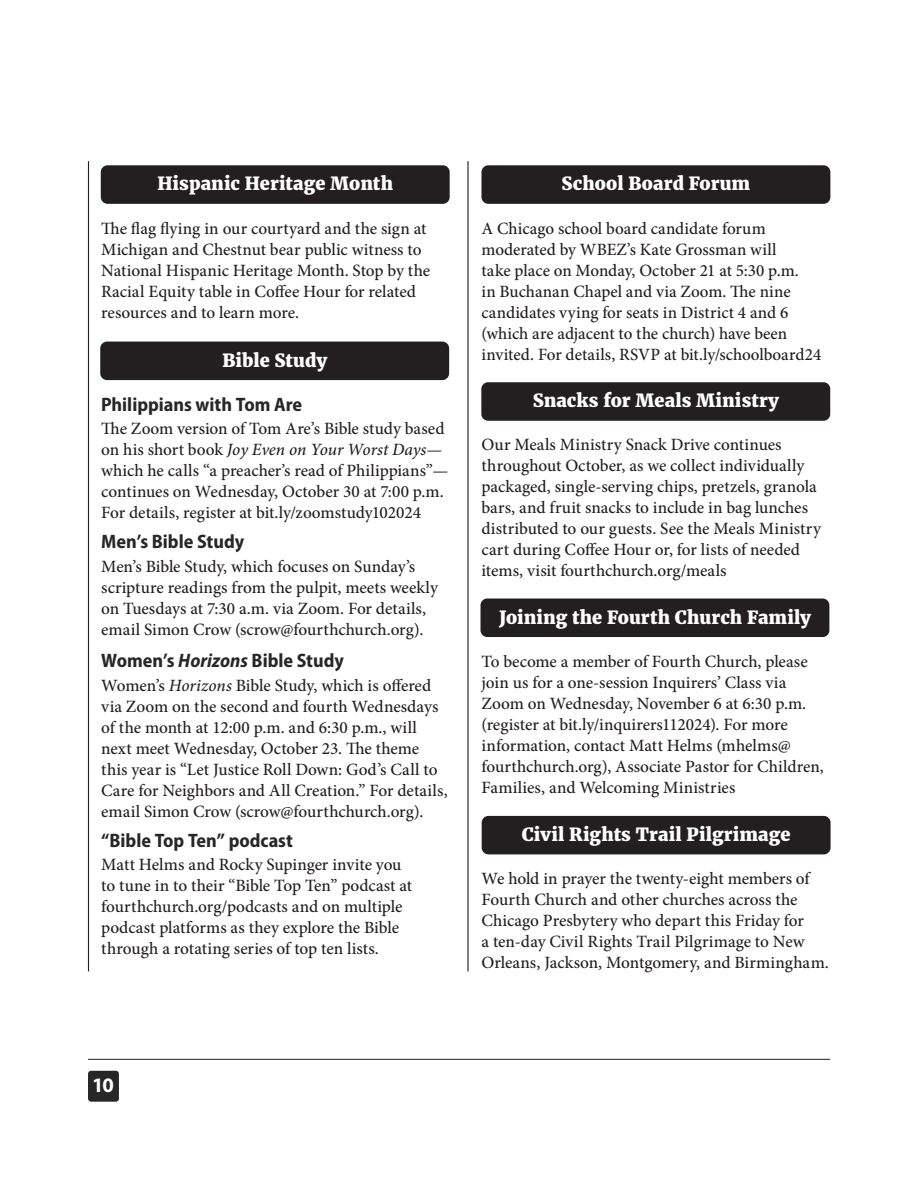
<style>
.page{position:relative;width:918px;height:1188px;background:#fff}
.page>*{position:absolute;margin:0;border:0;box-sizing:border-box;transform-origin:0 0}
.t1{font:700 20.7px "Myriad Pro";color:#fff}
.t2{font:700 semi-condensed 19.5px "Myriad Pro";color:#272728}
.t3{font:800 18px "Merriweather";letter-spacing:.005em;color:#fff}
.t4{font:500 17.25px/21px "Minion Pro";color:#231f20}
.s1{font-style:italic}
</style>
<div class="page">
<hr style="left:467px;top:161px;width:2px;height:810px;background:#231f20">
<hr style="left:88px;top:161px;width:1px;height:810px;background:#231f20">
<div style="left:100px;top:342px;width:349px;height:38px;background:#231f20;border-radius:7px"></div>
<div style="left:101px;top:165px;width:349px;height:39px;background:#231f20;border-radius:7px"></div>
<div style="left:481px;top:165px;width:349px;height:39px;background:#231f20;border-radius:7px"></div>
<div style="left:481px;top:382px;width:349px;height:39px;background:#231f20;border-radius:7px"></div>
<div style="left:88px;top:1071px;width:31px;height:31px;background:#272728;border-radius:3px"></div>
<hr style="left:88px;top:1059px;width:742px;height:1px;background:#231f20">
<div style="left:481px;top:599px;width:348px;height:38px;background:#231f20;border-radius:7px"></div>
<div style="left:482px;top:816px;width:349px;height:38px;background:#231f20;border-radius:7px"></div>
<p class="t3" style="left:157px;top:173px;width:237px">Hispanic Heritage Month</p>
<p class="t3" style="left:562px;top:173px;width:190px">School Board Forum</p>
<p class="t4" style="left:101px;top:218px;width:330px">The flag flying in our courtyard and the sign at Michigan and Chestnut bear public witness to National Hispanic Heritage Month. Stop by the Racial Equity table in Coffee Hour for related resources and to learn more.</p>
<p class="t3" style="left:222px;top:349px;width:106px">Bible Study</p>
<p class="t2" style="left:101px;top:393px;width:202px">Philippians with Tom Are</p>
<p class="t4" style="left:101px;top:418px;width:349px">The Zoom version of Tom Are’s Bible study based on his short book <span class="s1">Joy Even on Your Worst Days— </span>which he calls “a preacher’s read of Philippians”— continues on Wednesday, October 30 at 7:00 p.m.<br>For details, register at bit.ly/zoomstudy102024</p>
<p class="t2" style="left:101px;top:531px;width:144px">Men’s Bible Study</p>
<p class="t4" style="left:101px;top:556px;width:316px">Men’s Bible Study, which focuses on Sunday’s</p>
<p class="t4" style="left:101px;top:577px;width:339px">scripture readings from the pulpit, meets weekly</p>
<p class="t4" style="left:101px;top:598px;width:326px">on Tuesdays at 7:30 a.m. via Zoom. For details,</p>
<p class="t4" style="left:101px;top:619px;width:322px">email Simon Crow (scrow@fourthchurch.org).</p>
<p class="t2" style="left:101px;top:650px;width:244px">Women’s <span class="s1">Horizons</span> Bible Study</p>
<p class="t4" style="left:101px;top:675px;width:348px">Women’s <span class="s1">Horizons</span> Bible Study, which is offered via Zoom on the second and fourth Wednesdays of the month at 12:00 p.m. and 6:30 p.m., will next meet Wednesday, October 23. The theme this year is “Let Justice Roll Down: God’s Call to Care for Neighbors and All Creation.” For details, email Simon Crow (scrow@fourthchurch.org).</p>
<p class="t2" style="left:101px;top:829px;width:193px">“Bible Top Ten” podcast</p>
<p class="t4" style="left:101px;top:854px;width:313px">Matt Helms and Rocky Supinger invite you to tune in to their “Bible Top Ten” podcast at fourthchurch.org/podcasts and on multiple podcast platforms as they explore the Bible through a rotating series of top ten lists.</p>
<p class="t4" style="left:482px;top:218px;width:341px">A Chicago school board candidate forum moderated by WBEZ’s Kate Grossman will<br>take place on Monday, October 21 at 5:30 p.m.<br>in Buchanan Chapel and via Zoom. The nine candidates vying for seats in District 4 and 6 (which are adjacent to the church) have been invited. For details, RSVP at bit.ly/schoolboard24</p>
<p class="t3" style="left:533px;top:390px;width:248px">Snacks for Meals Ministry</p>
<p class="t4" style="left:482px;top:434px;width:341px">Our Meals Ministry Snack Drive continues throughout October, as we collect individually packaged, single-serving chips, pretzels, granola bars, and fruit snacks to include in bag lunches distributed to our guests. See the Meals Ministry cart during Coffee Hour or, for lists of needed items, visit fourthchurch.org/meals</p>
<p class="t3" style="left:499px;top:606px;width:313px">Joining the Fourth Church Family</p>
<p class="t4" style="left:482px;top:651px;width:344px">To become a member of Fourth Church, please join us for a one-session Inquirers’ Class via Zoom on Wednesday, November 6 at 6:30 p.m. (register at bit.ly/inquirers112024). For more information, contact Matt Helms (mhelms@ fourthchurch.org), Associate Pastor for Children, Families, and Welcoming Ministries</p>
<p class="t3" style="left:522px;top:823px;width:270px">Civil Rights Trail Pilgrimage</p>
<p class="t4" style="left:482px;top:868px;width:347px">We hold in prayer the twenty-eight members of Fourth Church and other churches across the Chicago Presbytery who depart this Friday for<br>a ten-day Civil Rights Trail Pilgrimage to New Orleans, Jackson, Montgomery, and Birmingham.</p>
<p class="t1" style="left:92px;top:1072px;width:23px">10</p>
</div>
